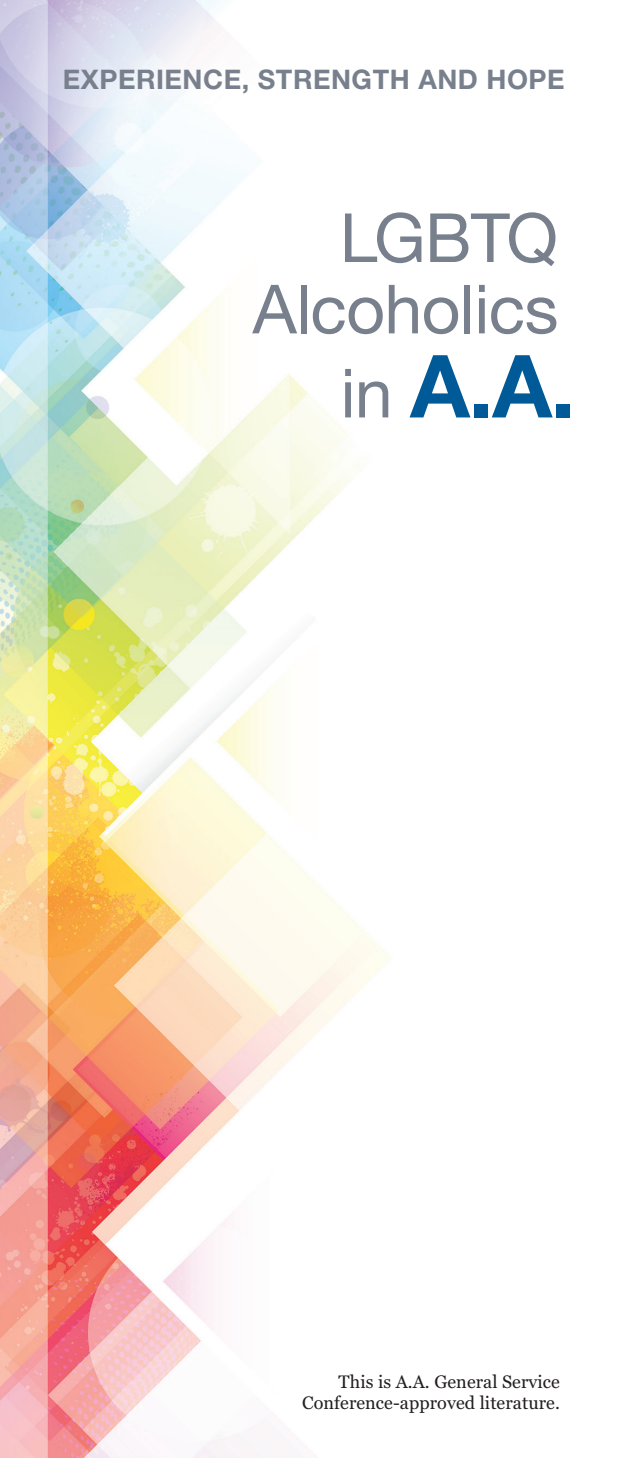
<style>
.page{position:relative;width:628px;height:1458px;background:#fff}
.page>*{position:absolute;margin:0;border:0;box-sizing:border-box;transform-origin:0 0}
.t1{font:700 87.08px "Helvetica Neue LT Std";color:#005a97}
.t2{font:67.95px/71.3px "Helvetica Neue LT Std";letter-spacing:-.01em;color:#77808c;text-align:right}
.t3{font:700 27px "Helvetica Neue LT Std";letter-spacing:.02em;color:#77808c}
.t4{font:18px/21.6px "Georgia Pro";letter-spacing:.005em;color:#231f20;text-align:right}
.s1{font-weight:400;font-size:67.95px;color:#77808c}
</style>
<div class="page">
<img style="left:0;top:0;width:391px;height:1458px">
<h3 class="t3" style="left:63px;top:63px;width:503px">EXPERIENCE, STRENGTH AND HOPE</h3>
<h2 class="t2" style="left:253px;top:201px;width:307px">LGBTQ<br>Alcoholics</h2>
<h1 class="t1" style="left:340px;top:333px;width:236px"><span class="s1">in</span> A.A.</h1>
<p class="t4" style="left:302px;top:1371px;width:259px">This is A.A. General Service<br>Conference-approved literature.</p>
</div>
